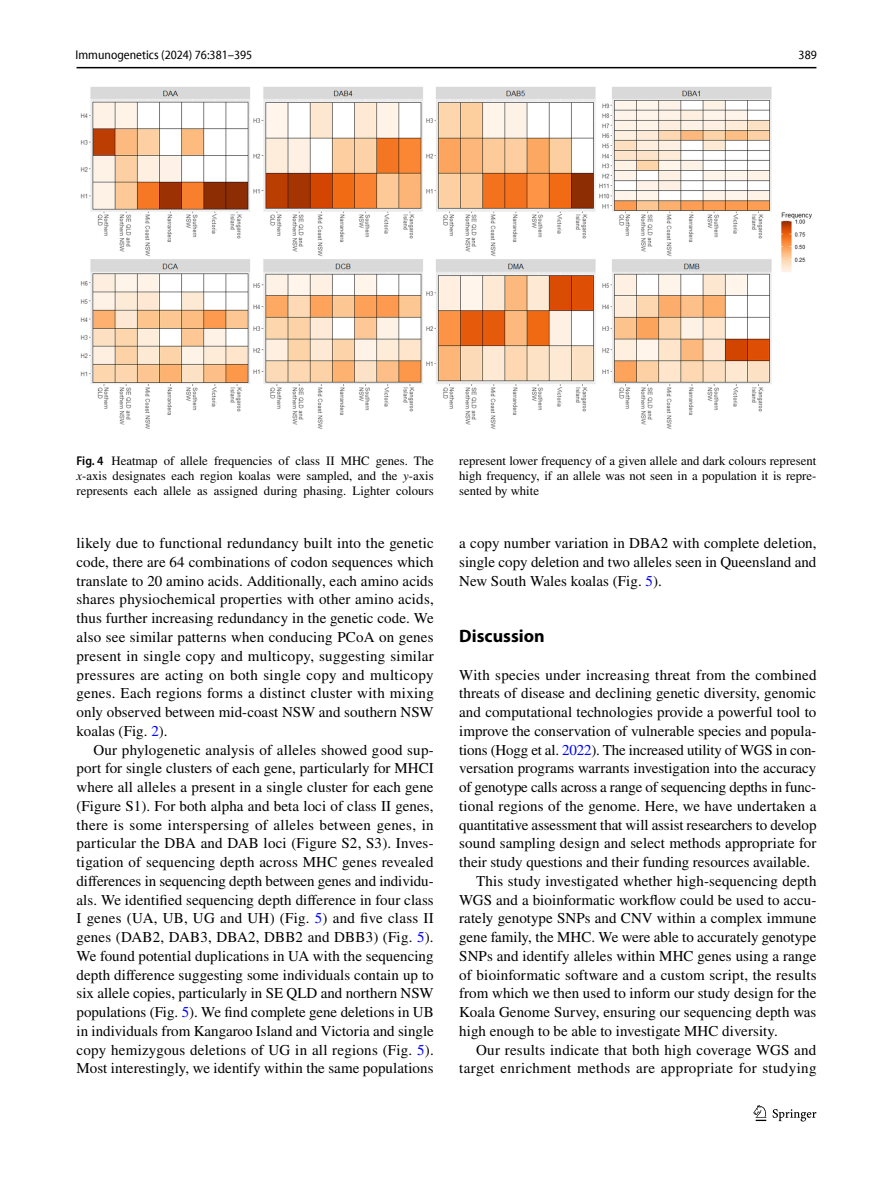
<style>
.page{position:relative;width:893px;height:1187px;background:#fff}
.page>*{position:absolute;margin:0;border:0;box-sizing:border-box;transform-origin:0 0}
.t1{font:700 18px "Myriad Pro";color:#000}
.t2{font:15px/18.8px "STIX";letter-spacing:.005em;color:#000;text-align:justify}
.t3{font:15px "STIX";letter-spacing:.025em;color:#000}
.t4{font:12.75px/15px "STIX";color:#000;text-align:justify}
.t5{font:semi-condensed 12.75px "Myriad Pro Unic";color:#000}
.s1{font-family:"Myriad Pro";font-weight:600;font-stretch:semi-condensed}
.s2{font-style:italic}
.s3{color:#00f}
</style>
<div class="page">
<hr style="left:77px;top:67px;width:739px;height:1px;background:#000">
<svg style="left:753px;top:1105px;width:13px;height:15px"></svg>
<svg style="left:773px;top:1109px;width:43px;height:12px"></svg>
<img style="left:81px;top:87px;width:731px;height:342px">
<p class="t5" style="left:76px;top:50px;width:178px">Immunogenetics (2024) 76:381–395</p>
<p class="t5" style="left:799px;top:50px;width:20px">389</p>
<p class="t4" style="left:77px;top:453px;width:359px"><span class="s1">Fig. 4</span> Heatmap of allele frequencies of class II MHC genes. The <span class="s2">x</span>-axis designates each region koalas were sampled, and the <span class="s2">y</span>-axis represents each allele as assigned during phasing. Lighter colours</p>
<p class="t4" style="left:459px;top:453px;width:359px">represent lower frequency of a given allele and dark colours represent high frequency, if an allele was not seen in a population it is repre&shy;sented by white</p>
<p class="t2" style="left:77px;top:534px;width:359px">likely due to functional redundancy built into the genetic code, there are 64 combinations of codon sequences which translate to 20 amino acids. Additionally, each amino acids shares physiochemical properties with other amino acids, thus further increasing redundancy in the genetic code. We also see similar patterns when conducing PCoA on genes present in single copy and multicopy, suggesting similar pressures are acting on both single copy and multicopy genes. Each regions forms a distinct cluster with mixing only observed between mid-coast NSW and southern NSW koalas (Fig. <span class="s3">2</span>).</p>
<p class="t2" style="left:77px;top:741px;width:359px;text-indent:17px">Our phylogenetic analysis of alleles showed good sup&shy;port for single clusters of each gene, particularly for MHCI where all alleles a present in a single cluster for each gene (Figure S1). For both alpha and beta loci of class II genes, there is some interspersing of alleles between genes, in particular the DBA and DAB loci (Figure S2, S3). Inves&shy;tigation of sequencing depth across MHC genes revealed differences in sequencing depth between genes and individu&shy;als. We identified sequencing depth difference in four class I genes (UA, UB, UG and UH) (Fig. <span class="s3">5</span>) and five class II genes (DAB2, DAB3, DBA2, DBB2 and DBB3) (Fig. <span class="s3">5</span>).<br>We found potential duplications in UA with the sequencing depth difference suggesting some individuals contain up to six allele copies, particularly in SE QLD and northern NSW populations (Fig. <span class="s3">5</span>). We find complete gene deletions in UB in individuals from Kangaroo Island and Victoria and single copy hemizygous deletions of UG in all regions (Fig. <span class="s3">5</span>).<br>Most interestingly, we identify within the same populations</p>
<p class="t2" style="left:459px;top:534px;width:359px">a copy number variation in DBA2 with complete deletion, single copy deletion and two alleles seen in Queensland and New South Wales koalas (Fig. <span class="s3">5</span>).</p>
<p class="t1" style="left:459px;top:624px;width:87px">Discussion</p>
<p class="t2" style="left:459px;top:666px;width:359px">With species under increasing threat from the combined</p>
<p class="t2" style="left:459px;top:684px;width:358px">threats of disease and declining genetic diversity, genomic</p>
<p class="t2" style="left:459px;top:703px;width:359px">and computational technologies provide a powerful tool to</p>
<p class="t2" style="left:459px;top:722px;width:359px">improve the conservation of vulnerable species and popula-</p>
<p class="t2" style="left:459px;top:741px;width:359px">tions (Hogg et al. <span class="s3">2022</span>). The increased utility of WGS in con-</p>
<p class="t2" style="left:459px;top:759px;width:359px">versation programs warrants investigation into the accuracy</p>
<p class="t2" style="left:459px;top:778px;width:358px">of genotype calls across a range of sequencing depths in func-</p>
<p class="t2" style="left:459px;top:797px;width:359px">tional regions of the genome. Here, we have undertaken a</p>
<p class="t2" style="left:459px;top:816px;width:359px">quantitative assessment that will assist researchers to develop</p>
<p class="t2" style="left:459px;top:834px;width:359px">sound sampling design and select methods appropriate for</p>
<p class="t2" style="left:459px;top:853px;width:352px">their study questions and their funding resources available.</p>
<p class="t2" style="left:476px;top:872px;width:342px">This study investigated whether high-sequencing depth</p>
<p class="t2" style="left:459px;top:891px;width:359px">WGS and a bioinformatic workflow could be used to accu-</p>
<p class="t2" style="left:459px;top:909px;width:359px">rately genotype SNPs and CNV within a complex immune</p>
<p class="t2" style="left:459px;top:928px;width:359px">gene family, the MHC. We were able to accurately genotype</p>
<p class="t2" style="left:459px;top:947px;width:359px">SNPs and identify alleles within MHC genes using a range</p>
<p class="t2" style="left:459px;top:966px;width:359px">of bioinformatic software and a custom script, the results</p>
<p class="t2" style="left:459px;top:984px;width:359px">from which we then used to inform our study design for the</p>
<p class="t2" style="left:459px;top:1003px;width:359px">Koala Genome Survey, ensuring our sequencing depth was</p>
<p class="t2" style="left:459px;top:1022px;width:320px">high enough to be able to investigate MHC diversity.</p>
<p class="t2" style="left:476px;top:1041px;width:342px">Our results indicate that both high coverage WGS and</p>
<p class="t3" style="left:459px;top:1058px;width:359px">target enrichment methods are appropriate for studying</p>
</div>
